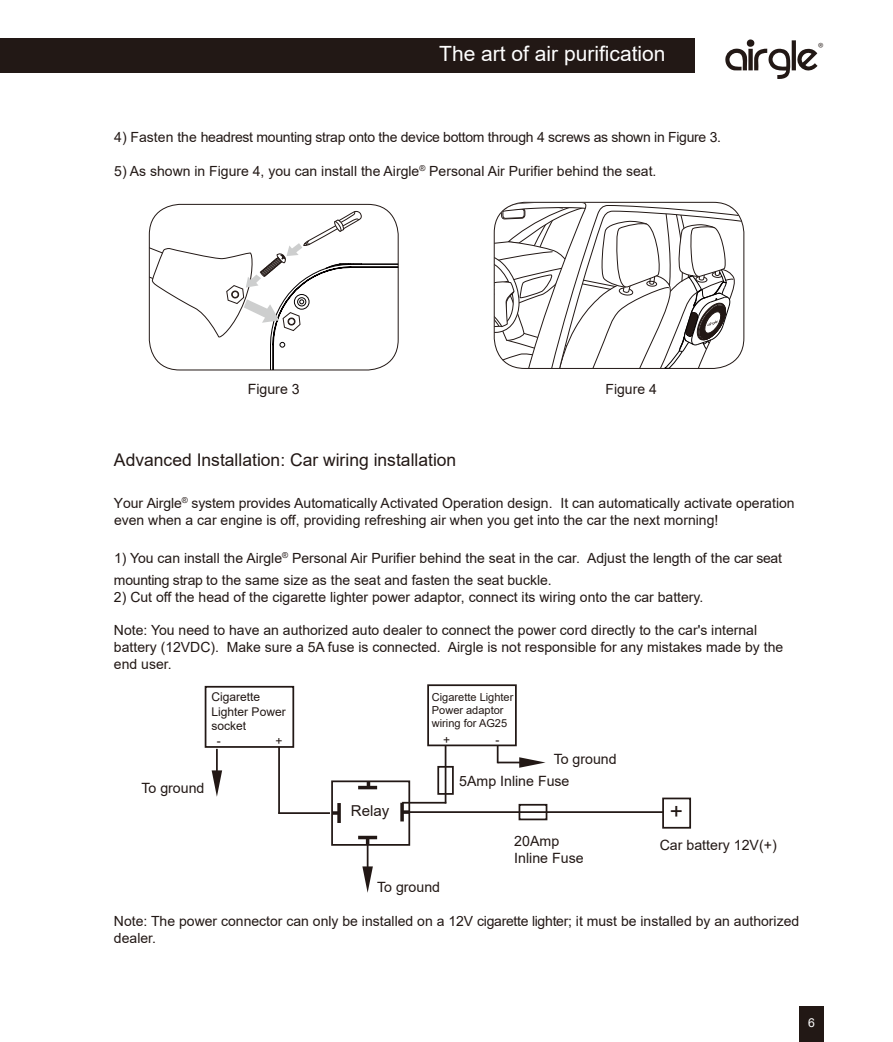
<style>
.page{position:relative;width:893px;height:1042px;background:#fff}
.page>*{position:absolute;margin:0;border:0;box-sizing:border-box;transform-origin:0 0}
.t1{font:22.57px "Arial";color:#221815}
.t2{font:21px "Arial";color:#fff}
.t3{font:17.5px "Arial";color:#221815}
.t4{font:15.05px "Arial";color:#221815}
.t5{font:14.17px "Arial";color:#221815}
.t6{font:14px/16.8px "Arial";color:#221815}
.t7{font:14px "Arial";letter-spacing:-.02em;color:#221815}
.t8{font:12.25px "Arial";color:#fff}
.t9{font:12.08px "Arial";color:#221815}
.t10{font:11.03px/13.3px "Arial";color:#221815}
.t11{font:10.5px "Myriad Pro";color:#221815}
</style>
<div class="page">
<div style="left:0;top:38px;width:694px;height:35px;background:#221815"></div>
<svg style="left:725px;top:39px;width:92px;height:40px"></svg>
<div style="left:799px;top:1006px;width:25px;height:36px;background:#221815"></div>
<svg style="left:494px;top:203px;width:242px;height:166px"></svg>
<hr style="left:351px;top:267px;width:47px;height:1px;background:#040000">
<hr style="left:351px;top:266px;width:47px;height:1px;background:#040000">
<hr style="left:361px;top:264px;width:37px;height:1px;background:#040000">
<svg style="left:149px;top:210px;width:213px;height:160px"></svg>
<div style="left:662px;top:797px;width:29px;height:31px;border:2px solid #221815"></div>
<div style="left:519px;top:804px;width:28px;height:16px;border:2px solid #221815"></div>
<div style="left:331px;top:780px;width:79px;height:66px;border:2px solid #221815"></div>
<hr style="left:358px;top:786px;width:19px;height:3px;background:#221815">
<hr style="left:358px;top:836px;width:19px;height:3px;background:#221815">
<svg style="left:337px;top:803px;width:4px;height:20px"></svg>
<svg style="left:400px;top:803px;width:4px;height:18px"></svg>
<svg style="left:367px;top:781px;width:3px;height:5px"></svg>
<svg style="left:402px;top:810px;width:7px;height:4px"></svg>
<svg style="left:332px;top:811px;width:7px;height:4px"></svg>
<svg style="left:362px;top:839px;width:11px;height:54px"></svg>
<div style="left:427px;top:684px;width:90px;height:62px;border:2px solid #221815"></div>
<hr style="left:498px;top:761px;width:24px;height:2px;background:#221815">
<svg style="left:519px;top:757px;width:27px;height:11px"></svg>
<svg style="left:497px;top:745px;width:2px;height:18px"></svg>
<hr style="left:408px;top:811px;width:255px;height:2px;background:#221815">
<hr style="left:402px;top:802px;width:44px;height:1px;background:#221815">
<hr style="left:445px;top:745px;width:1px;height:58px;background:#221815">
<div style="left:205px;top:686px;width:89px;height:62px;border:2px solid #221815"></div>
<hr style="left:216px;top:749px;width:2px;height:24px;background:#221815">
<svg style="left:212px;top:770px;width:10px;height:27px"></svg>
<hr style="left:278px;top:747px;width:2px;height:67px;background:#221815">
<hr style="left:278px;top:812px;width:52px;height:2px;background:#221815">
<div style="left:437px;top:766px;width:17px;height:29px;border:2px solid #221815"></div>
<h2 class="t2" style="left:439px;top:39px;width:228px">The art of air purification</h2>
<p class="t7" style="left:114px;top:128px;width:608px">4) Fasten the headrest mounting strap onto the device bottom through 4 screws as shown in Figure 3.</p>
<p class="t6" style="left:114px;top:162px;width:544px">5) As shown in Figure 4, you can install the Airgle<sup>®</sup> Personal Air Purifier behind the seat.</p>
<p class="t11" style="left:818px;top:42px;width:7px">®</p>
<p class="t5" style="left:248px;top:379px;width:53px">Figure 3</p>
<p class="t6" style="left:605px;top:380px;width:53px">Figure 4</p>
<p class="t3" style="left:114px;top:447px;width:344px">Advanced Installation: Car wiring installation</p>
<p class="t6" style="left:114px;top:494px;width:682px">Your Airgle<sup>®</sup> system provides Automatically Activated Operation design. It can automatically activate operation even when a car engine is off, providing refreshing air when you get into the car the next morning!</p>
<p class="t6" style="left:114px;top:547px;width:669px;line-height:21.7px">1) You can install the Airgle<sup>®</sup> Personal Air Purifier behind the seat in the car. Adjust the length of the car seat mounting strap to the same size as the seat and fasten the seat buckle.</p>
<p class="t6" style="left:114px;top:588px;width:591px">2) Cut off the head of the cigarette lighter power adaptor, connect its wiring onto the car battery.</p>
<p class="t6" style="left:114px;top:622px;width:671px">Note: You need to have an authorized auto dealer to connect the power cord directly to the car's internal battery (12VDC). Make sure a 5A fuse is connected. Airgle is not responsible for any mistakes made by the end user.</p>
<p class="t9" style="left:211px;top:689px;width:50px">Cigarette</p>
<p class="t9" style="left:211px;top:703px;width:76px">Lighter Power</p>
<p class="t9" style="left:211px;top:717px;width:36px">socket</p>
<p class="t9" style="left:217px;top:732px;width:6px">-</p>
<p class="t9" style="left:275px;top:732px;width:9px">+</p>
<p class="t5" style="left:141px;top:778px;width:65px">To ground</p>
<p class="t10" style="left:432px;top:690px;width:83px">Cigarette Lighter<br>Power adaptor wiring for AG25</p>
<p class="t9" style="left:443px;top:731px;width:9px">+</p>
<p class="t9" style="left:495px;top:731px;width:6px">-</p>
<p class="t5" style="left:554px;top:749px;width:65px">To ground</p>
<p class="t4" style="left:351px;top:801px;width:40px">Relay</p>
<p class="t5" style="left:377px;top:877px;width:65px">To ground</p>
<p class="t5" style="left:459px;top:771px;width:112px">5Amp Inline Fuse</p>
<h1 class="t1" style="left:670px;top:795px;width:15px">+</h1>
<p class="t5" style="left:514px;top:831px;width:46px">20Amp</p>
<p class="t5" style="left:660px;top:835px;width:118px">Car battery 12V(+)</p>
<p class="t5" style="left:514px;top:848px;width:71px">Inline Fuse</p>
<p class="t6" style="left:114px;top:912px;width:687px">Note: The power connector can only be installed on a 12V cigarette lighter; it must be installed by an authorized dealer.</p>
<p class="t8" style="left:808px;top:1014px;width:8px">6</p>
</div>
